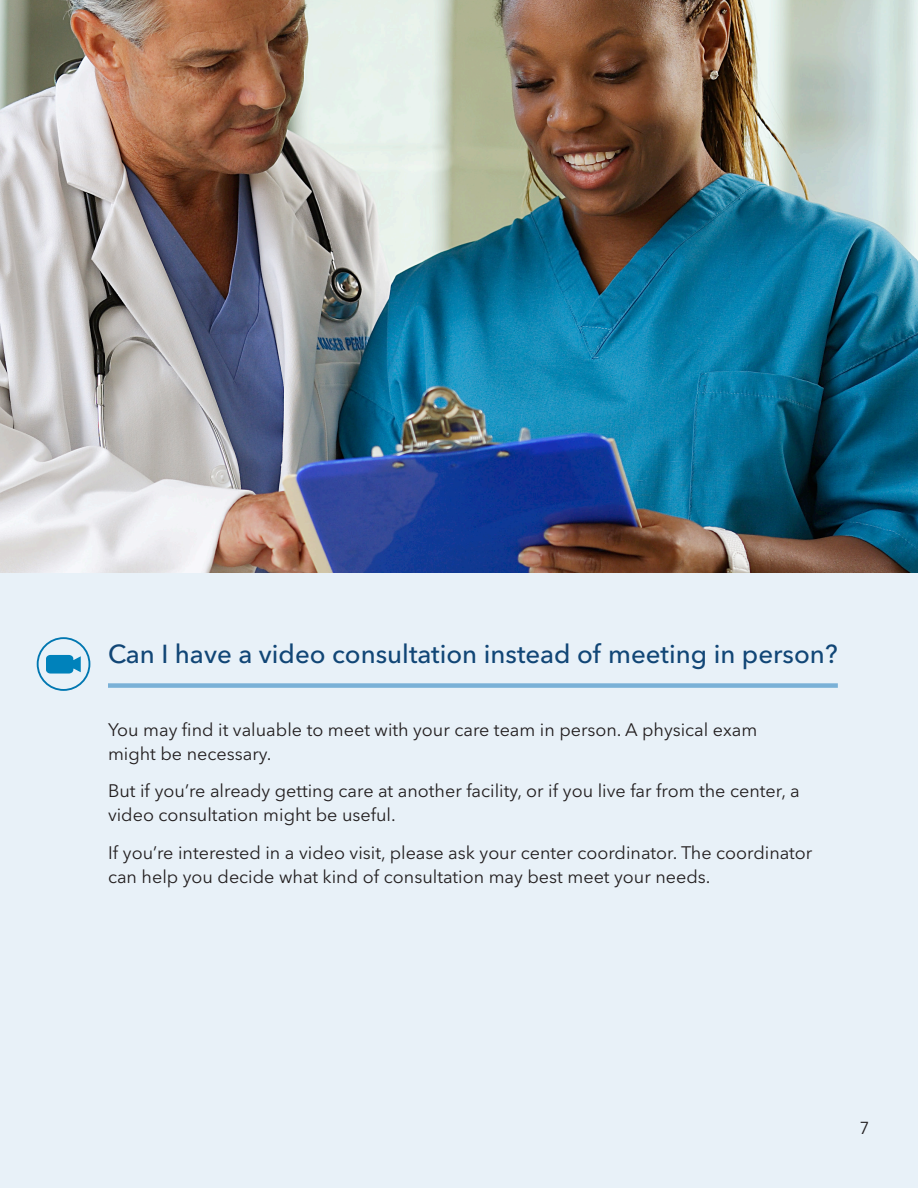
<style>
.page{position:relative;width:918px;height:1188px;background:#e8f1f8}
.page>*{position:absolute;margin:0;border:0;box-sizing:border-box;transform-origin:0 0}
.basic_body_copy{font:500 25.8px "Avenir Next LT Pro";color:#114676}
.Body_Copy{font:18px/24px "Avenir Next LT Pro";color:#231f20}
.t1{font:17.25px "Avenir Next LT Pro";color:#231f20}
</style>
<div class="page">
<div style="left:108px;top:683px;width:730px;height:5px;background:#7ab1d7"></div>
<img style="left:0;top:0;width:918px;height:572px">
<div style="left:37px;top:637px;width:53px;height:54px;border:2px solid #0077b1;border-radius:50%"></div>
<svg style="left:46px;top:654px;width:35px;height:20px"></svg>
<p class="basic_body_copy" style="left:108px;top:639px;width:731px">Can I have a video consultation instead of meeting in person?</p>
<p class="Body_Copy" style="left:108px;top:717px;width:651px">You may find it valuable to meet with your care team in person. A physical exam might be necessary.</p>
<p class="Body_Copy" style="left:108px;top:779px;width:693px">But if you’re already getting care at another facility, or if you live far from the center, a video consultation might be useful.</p>
<p class="Body_Copy" style="left:108px;top:840px;width:706px">If you’re interested in a video visit, please ask your center coordinator. The coordinator can help you decide what kind of consultation may best meet your needs.</p>
<p class="t1" style="left:859px;top:1118px;width:12px">7</p>
</div>
